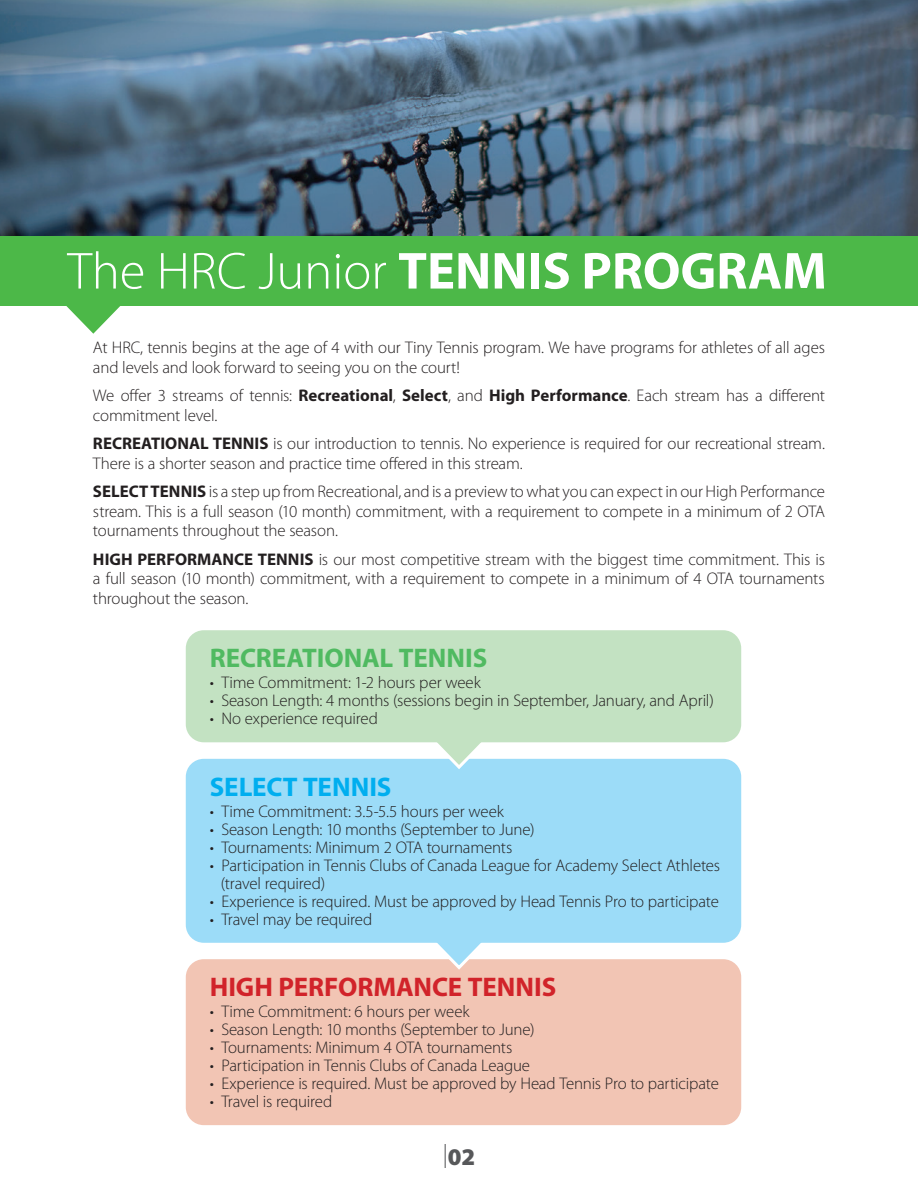
<style>
.page{position:relative;width:918px;height:1188px;background:#fff}
.page>*{position:absolute;margin:0;border:0;box-sizing:border-box;transform-origin:0 0}
.t1{font:700 52.5px "Myriad Pro";color:#fff}
.t2{font:700 27px "Myriad Pro";color:#d1232a}
.t3{font:700 27px "Myriad Pro";letter-spacing:-.005em;color:#50ba61}
.t4{font:700 27px "Myriad Pro";color:#00aeef}
.t5{font:900 24px "Myriad Pro";color:#57585a}
.t6{font:300 16.8px/19.5px "Myriad Pro";letter-spacing:-.01em;color:#231f20}
.s1{font-weight:300}
.s2{font-weight:700}
</style>
<div class="page">
<img style="left:0;top:0;width:918px;height:236px">
<div style="left:0;top:236px;width:918px;height:70px;background:#4cb848"></div>
<svg style="left:66px;top:306px;width:54px;height:28px"></svg>
<div style="left:186px;top:959px;width:555px;height:166px;background:#f2c5b4;border-radius:18px"></div>
<svg style="left:425px;top:943px;width:71px;height:27px"></svg>
<div style="left:186px;top:759px;width:555px;height:184px;background:#9cdcf8;border-radius:18px"></div>
<svg style="left:425px;top:742px;width:71px;height:27px"></svg>
<div style="left:186px;top:630px;width:555px;height:112px;background:#c3e2c2;border-radius:18px"></div>
<h1 class="t1" style="left:67px;top:237px;width:761px"><span class="s1">The HRC Junior</span> TENNIS PROGRAM</h1>
<p class="t6" style="left:93px;top:338px;width:734px">At HRC, tennis begins at the age of 4 with our Tiny Tennis program. We have programs for athletes of all ages and levels and look forward to seeing you on the court!</p>
<p class="t6" style="left:93px;top:386px;width:733px">We offer 3 streams of tennis: <span class="s2">Recreational</span>, <span class="s2">Select</span>, and <span class="s2">High Performance</span>. Each stream has a different commitment level.</p>
<p class="t6" style="left:93px;top:434px;width:734px"><span class="s2">RECREATIONAL TENNIS</span> is our introduction to tennis. No experience is required for our recreational stream.<br>There is a shorter season and practice time offered in this stream.</p>
<p class="t6" style="left:93px;top:482px;width:734px;text-align:justify"><span class="s2">SELECT TENNIS</span> is a step up from Recreational, and is a preview to what you can expect in our High Performance stream. This is a full season (10 month) commitment, with a requirement to compete in a minimum of 2 OTA tournaments throughout the season.</p>
<p class="t6" style="left:93px;top:550px;width:734px;text-align:justify"><span class="s2">HIGH PERFORMANCE TENNIS</span> is our most competitive stream with the biggest time commitment. This is a full season (10 month) commitment, with a requirement to compete in a minimum of 4 OTA tournaments throughout the season.</p>
<h2 class="t3" style="left:210px;top:640px;width:279px">RECREATIONAL TENNIS</h2>
<p class="t6" style="left:210px;top:673px;width:273px">• Time Commitment: 1-2 hours per week</p>
<p class="t6" style="left:210px;top:691px;width:506px">• Season Length: 4 months (sessions begin in September, January, and April)</p>
<p class="t6" style="left:210px;top:709px;width:170px">• No experience required</p>
<h2 class="t4" style="left:210px;top:769px;width:183px">SELECT TENNIS</h2>
<p class="t6" style="left:210px;top:802px;width:296px">• Time Commitment: 3.5-5.5 hours per week</p>
<p class="t6" style="left:210px;top:820px;width:326px">• Season Length: 10 months (September to June)</p>
<p class="t6" style="left:210px;top:838px;width:304px">• Tournaments: Minimum 2 OTA tournaments</p>
<p class="t6" style="left:221px;top:856px;width:501px;line-height:18px;text-indent:-11px">• Participation in Tennis Clubs of Canada League for Academy Select Athletes (travel required)</p>
<p class="t6" style="left:210px;top:892px;width:511px">• Experience is required. Must be approved by Head Tennis Pro to participate</p>
<p class="t6" style="left:210px;top:910px;width:164px">• Travel may be required</p>
<h2 class="t2" style="left:210px;top:969px;width:348px">HIGH PERFORMANCE TENNIS</h2>
<p class="t6" style="left:210px;top:1002px;width:261px">• Time Commitment: 6 hours per week</p>
<p class="t6" style="left:210px;top:1020px;width:326px">• Season Length: 10 months (September to June)</p>
<p class="t6" style="left:210px;top:1038px;width:304px">• Tournaments: Minimum 4 OTA tournaments</p>
<p class="t6" style="left:210px;top:1056px;width:322px">• Participation in Tennis Clubs of Canada League</p>
<p class="t6" style="left:210px;top:1074px;width:511px">• Experience is required. Must be approved by Head Tennis Pro to participate</p>
<p class="t6" style="left:210px;top:1092px;width:124px">• Travel is required</p>
<h3 class="t5" style="left:443px;top:1143px;width:34px"><span class="s1">|</span>02</h3>
</div>
